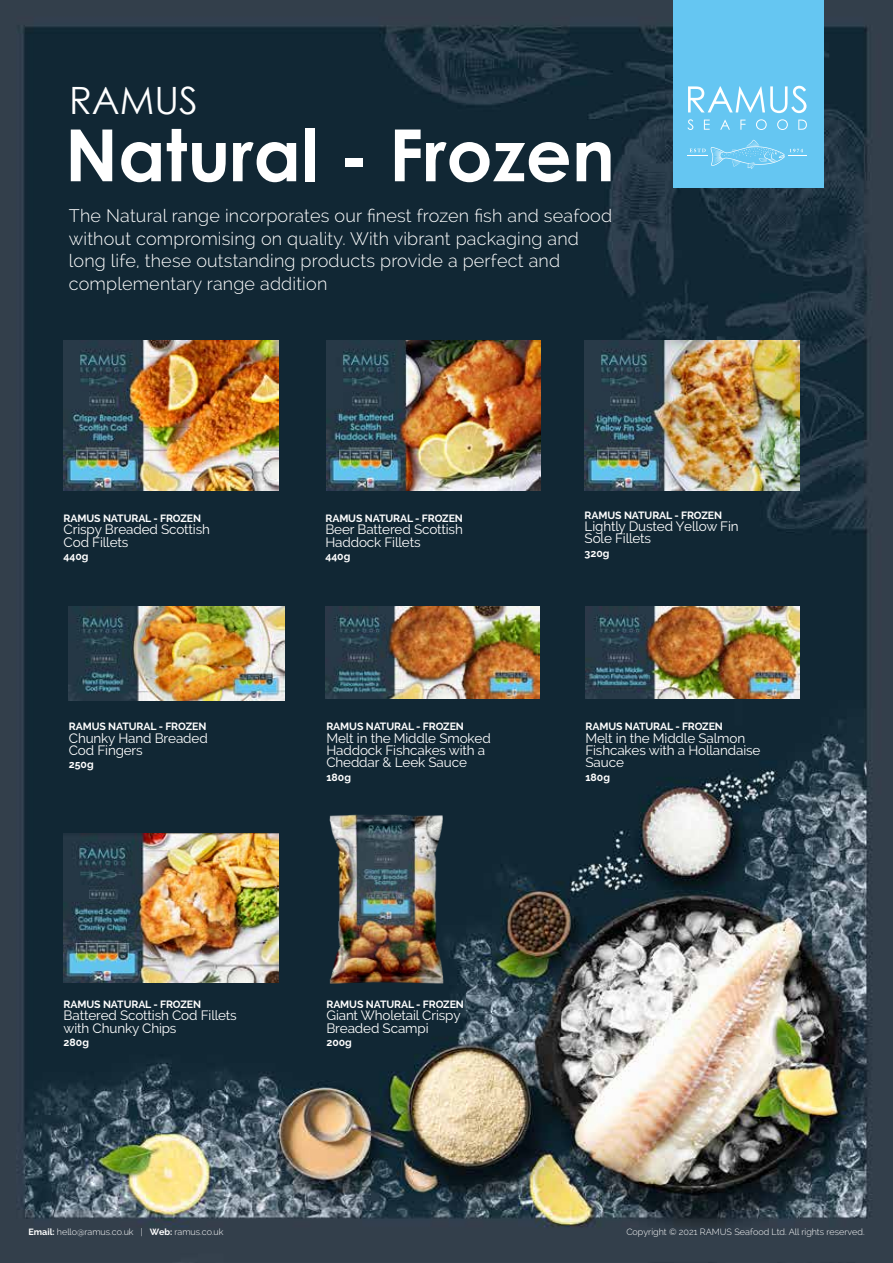
<style>
.page{position:relative;width:893px;height:1263px;background:#fff}
.page>*{position:absolute;margin:0;border:0;box-sizing:border-box;transform-origin:0 0}
.t1{font:700 72px "Century Gothic";color:#fff}
.t2{font:37.65px "Century Gothic";color:#fff}
.t3{font:300 18px/22.5px "Raleway";letter-spacing:.01em;color:#fff}
.t4{font:13.5px/12.3px "Raleway";letter-spacing:-.01em;color:#fff}
.t5{font:700 10.5px "Raleway";letter-spacing:-.01em;color:#fff}
.t6{font:300 9px "Raleway";color:#fff}
.s1{font-weight:700}
</style>
<div class="page">
<img style="left:0;top:0;width:893px;height:1263px">
<div style="left:673px;top:0;width:150px;height:187px;background:#65c6f2"></div>
<svg style="left:688px;top:86px;width:118px;height:27px"></svg>
<svg style="left:687px;top:119px;width:6px;height:11px"></svg>
<svg style="left:704px;top:120px;width:6px;height:10px"></svg>
<svg style="left:720px;top:120px;width:10px;height:10px"></svg>
<svg style="left:740px;top:120px;width:5px;height:10px"></svg>
<svg style="left:756px;top:119px;width:11px;height:11px"></svg>
<svg style="left:777px;top:119px;width:11px;height:11px"></svg>
<svg style="left:798px;top:120px;width:9px;height:10px"></svg>
<svg style="left:687px;top:140px;width:120px;height:29px"></svg>
<img style="left:69px;top:607px;width:215px;height:93px">
<img style="left:325px;top:606px;width:214px;height:92px">
<img style="left:585px;top:606px;width:214px;height:92px">
<img style="left:64px;top:340px;width:214px;height:150px">
<img style="left:585px;top:340px;width:214px;height:150px">
<img style="left:326px;top:340px;width:215px;height:150px">
<img style="left:64px;top:833px;width:214px;height:150px">
<img style="left:288px;top:800px;width:197px;height:197px">
<h2 class="t2" style="left:69px;top:77px;width:130px">RAMUS</h2>
<h1 class="t1" style="left:65px;top:110px;width:552px">Natural - Frozen</h1>
<h3 class="t3" style="left:69px;top:204px;width:545px">The Natural range incorporates our finest frozen fish and seafood without compromising on quality. With vibrant packaging and long life, these outstanding products provide a perfect and complementary range addition</h3>
<p class="t5" style="left:64px;top:512px;width:139px">RAMUS NATURAL - FROZEN</p>
<p class="t4" style="left:64px;top:523px;width:148px">Crispy Breaded Scottish<br>Cod Fillets</p>
<p class="t5" style="left:64px;top:550px;width:26px">440g</p>
<p class="t5" style="left:69px;top:720px;width:139px">RAMUS NATURAL - FROZEN</p>
<p class="t4" style="left:69px;top:732px;width:140px">Chunky Hand Breaded<br>Cod Fingers</p>
<p class="t5" style="left:69px;top:759px;width:26px">250g</p>
<p class="t5" style="left:64px;top:998px;width:139px">RAMUS NATURAL - FROZEN</p>
<p class="t4" style="left:64px;top:1009px;width:175px">Battered Scottish Cod Fillets with Chunky Chips</p>
<p class="t5" style="left:64px;top:1036px;width:27px">280g</p>
<p class="t5" style="left:325px;top:512px;width:139px">RAMUS NATURAL - FROZEN</p>
<p class="t4" style="left:325px;top:523px;width:139px">Beer Battered Scottish<br>Haddock Fillets</p>
<p class="t5" style="left:325px;top:550px;width:26px">440g</p>
<p class="t5" style="left:326px;top:720px;width:139px">RAMUS NATURAL - FROZEN</p>
<p class="t4" style="left:326px;top:732px;width:166px">Melt in the Middle Smoked<br>Haddock Fishcakes with a<br>Cheddar &amp; Leek Sauce</p>
<p class="t5" style="left:326px;top:771px;width:26px">180g</p>
<p class="t5" style="left:326px;top:998px;width:139px">RAMUS NATURAL - FROZEN</p>
<p class="t4" style="left:326px;top:1009px;width:136px">Giant Wholetail Crispy<br>Breaded Scampi</p>
<p class="t5" style="left:326px;top:1036px;width:27px">200g</p>
<p class="t5" style="left:585px;top:509px;width:139px">RAMUS NATURAL - FROZEN</p>
<p class="t4" style="left:585px;top:520px;width:156px">Lightly Dusted Yellow Fin<br>Sole Fillets</p>
<p class="t5" style="left:585px;top:547px;width:26px">320g</p>
<p class="t5" style="left:585px;top:720px;width:139px">RAMUS NATURAL - FROZEN</p>
<p class="t4" style="left:585px;top:732px;width:177px">Melt in the Middle Salmon<br>Fishcakes with a Hollandaise<br>Sauce</p>
<p class="t5" style="left:585px;top:771px;width:26px">180g</p>
<p class="t6" style="left:29px;top:1227px;width:197px"><span class="s1">Email:</span> hello@ramus.co.uk | <span class="s1">Web:</span> ramus.co.uk</p>
<p class="t6" style="left:626px;top:1227px;width:240px">Copyright © 2021 RAMUS Seafood Ltd. All rights reserved.</p>
</div>
